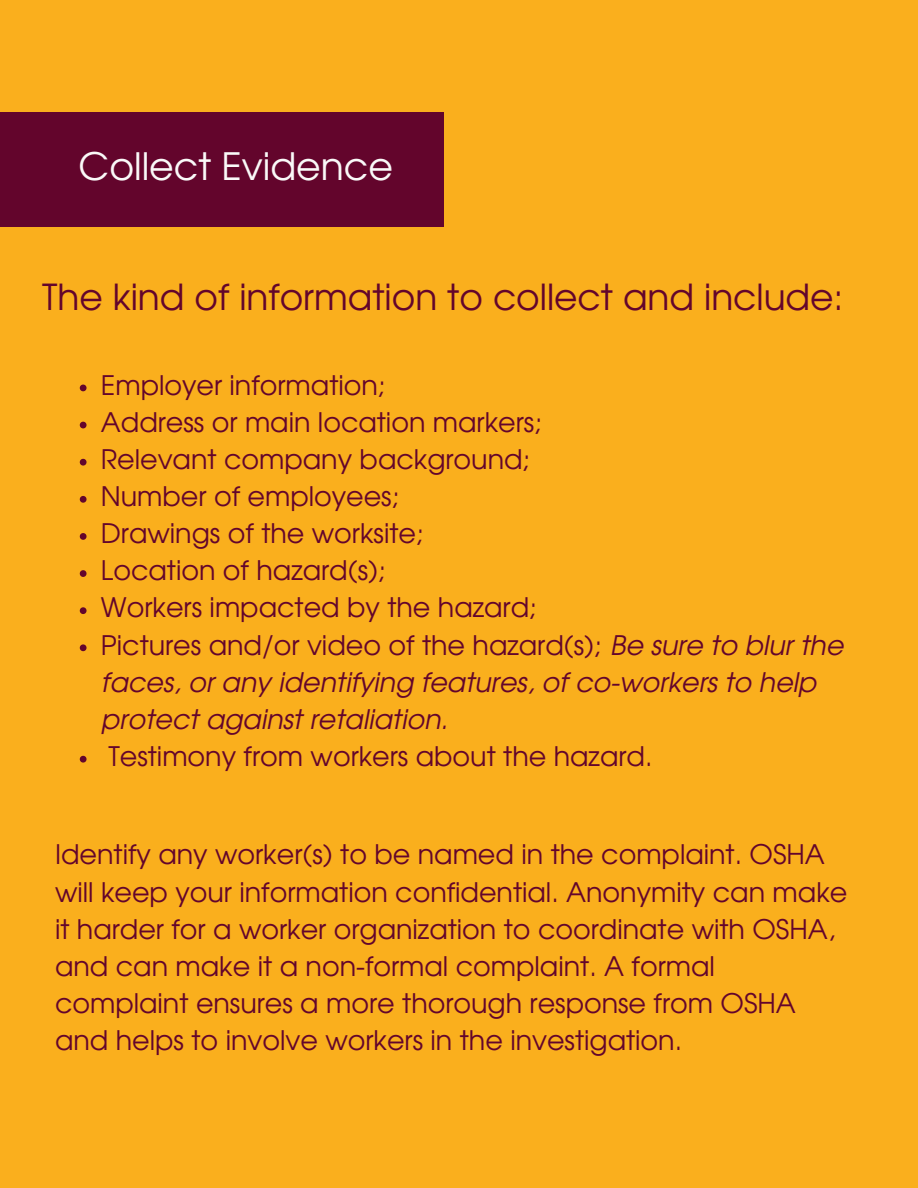
<style>
.page{position:relative;width:918px;height:1188px;background:#faaf1d}
.page>*{position:absolute;margin:0;border:0;box-sizing:border-box;transform-origin:0 0}
.t1{font:37.8px "Evolventa";color:#faf9f8}
.t2{font:36px "Evolventa";color:#63052c}
.t3{font:27px/37.2px "Evolventa";color:#63052c}
.s1{font-style:italic}
</style>
<div class="page">
<div style="left:0;top:112px;width:444px;height:115px;background:#63052c"></div>
<svg style="left:80px;top:385px;width:7px;height:6px"></svg>
<svg style="left:80px;top:422px;width:7px;height:6px"></svg>
<svg style="left:80px;top:459px;width:7px;height:7px"></svg>
<svg style="left:80px;top:496px;width:7px;height:7px"></svg>
<svg style="left:80px;top:533px;width:7px;height:7px"></svg>
<svg style="left:80px;top:570px;width:7px;height:7px"></svg>
<svg style="left:80px;top:607px;width:7px;height:7px"></svg>
<svg style="left:80px;top:644px;width:7px;height:7px"></svg>
<svg style="left:80px;top:756px;width:7px;height:7px"></svg>
<h1 class="t1" style="left:79px;top:150px;width:316px">Collect Evidence</h1>
<h2 class="t2" style="left:42px;top:281px;width:803px">The kind of information to collect and include:</h2>
<p class="t3" style="left:101px;top:368px;width:744px">Employer information;<br>Address or main location markers;<br>Relevant company background;<br>Number of employees;<br>Drawings of the worksite;<br>Location of hazard(s);<br>Workers impacted by the hazard;<br>Pictures and/or video of the hazard(s); <span class="s1">Be sure to blur the faces, or any identifying features, of co-workers to help protect against retaliation.</span></p>
<p class="t3" style="left:108px;top:739px;width:546px">Testimony from workers about the hazard.</p>
<p class="t3" style="left:55px;top:838px;width:794px">Identify any worker(s) to be named in the complaint. OSHA will keep your information confidential. Anonymity can make it harder for a worker organization to coordinate with OSHA, and can make it a non-formal complaint. A formal complaint ensures a more thorough response from OSHA and helps to involve workers in the investigation.</p>
</div>
